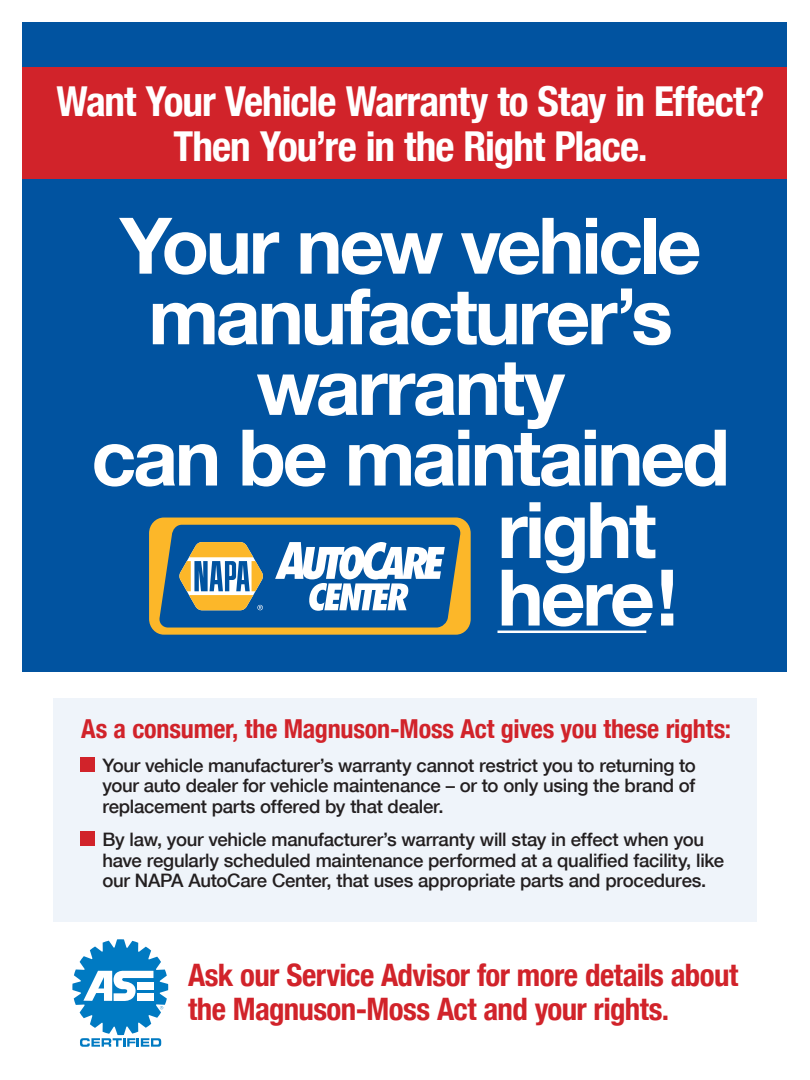
<style>
.page{position:relative;width:810px;height:1080px;background:#fff}
.page>*{position:absolute;margin:0;border:0;box-sizing:border-box;transform-origin:0 0}
.t1{font:700 78.12px/70.6px "Helvetica Neue";letter-spacing:-.04em;color:#fff;text-align:center}
.t2{font:700 condensed 41.25px "Helvetica Neue";letter-spacing:-.025em;color:#fff}
.t3{font:700 condensed 30.94px/33.7px "Helvetica Neue";letter-spacing:-.02em;color:#d1232a}
.t4{font:700 condensed 26.12px "Helvetica Neue";letter-spacing:-.005em;color:#d1232a}
.t5{font:500 18.56px/20.6px "Helvetica Neue";letter-spacing:-.015em;color:#231f20;text-align:justify}
</style>
<div class="page">
<div style="left:53px;top:698px;width:704px;height:224px;background:#eff4fa"></div>
<div style="left:80px;top:757px;width:15px;height:15px;background:#d1232a"></div>
<div style="left:80px;top:831px;width:15px;height:15px;background:#d1232a"></div>
<div style="left:23px;top:23px;width:764px;height:649px;background:#0153a0"></div>
<div style="left:23px;top:68px;width:764px;height:111px;background:#d1232a"></div>
<svg style="left:72px;top:939px;width:96px;height:108px"></svg>
<svg style="left:149px;top:518px;width:322px;height:117px"></svg>
<hr style="left:498px;top:631px;width:148px;height:2px;background:#fff">
<p class="t2" style="left:57px;top:67px;width:709px">Want Your Vehicle Warranty to Stay in Effect?</p>
<p class="t2" style="left:174px;top:112px;width:476px">Then You’re in the Right Place.</p>
<p class="t1" style="left:120px;top:206px;width:583px">Your new vehicle</p>
<p class="t1" style="left:91px;top:277px;width:640px">manufacturer’s warranty<br>can be maintained</p>
<p class="t1" style="left:498px;top:491px;width:161px">right</p>
<p class="t1" style="left:498px;top:558px;width:182px">here!</p>
<p class="t4" style="left:81px;top:707px;width:652px">As a consumer, the Magnuson-Moss Act gives you these rights:</p>
<p class="t5" style="left:102px;top:754px;width:595px">Your vehicle manufacturer’s warranty cannot restrict you to returning to your auto dealer for vehicle maintenance – or to only using the brand of replacement parts offered by that dealer.</p>
<p class="t5" style="left:102px;top:828px;width:623px;text-align:left">By law, your vehicle manufacturer’s warranty will stay in effect when you have regularly scheduled maintenance performed at a qualified facility, like our NAPA AutoCare Center, that uses appropriate parts and procedures.</p>
<p class="t3" style="left:188px;top:956px;width:552px">Ask our Service Advisor for more details about the Magnuson-Moss Act and your rights.</p>
</div>
